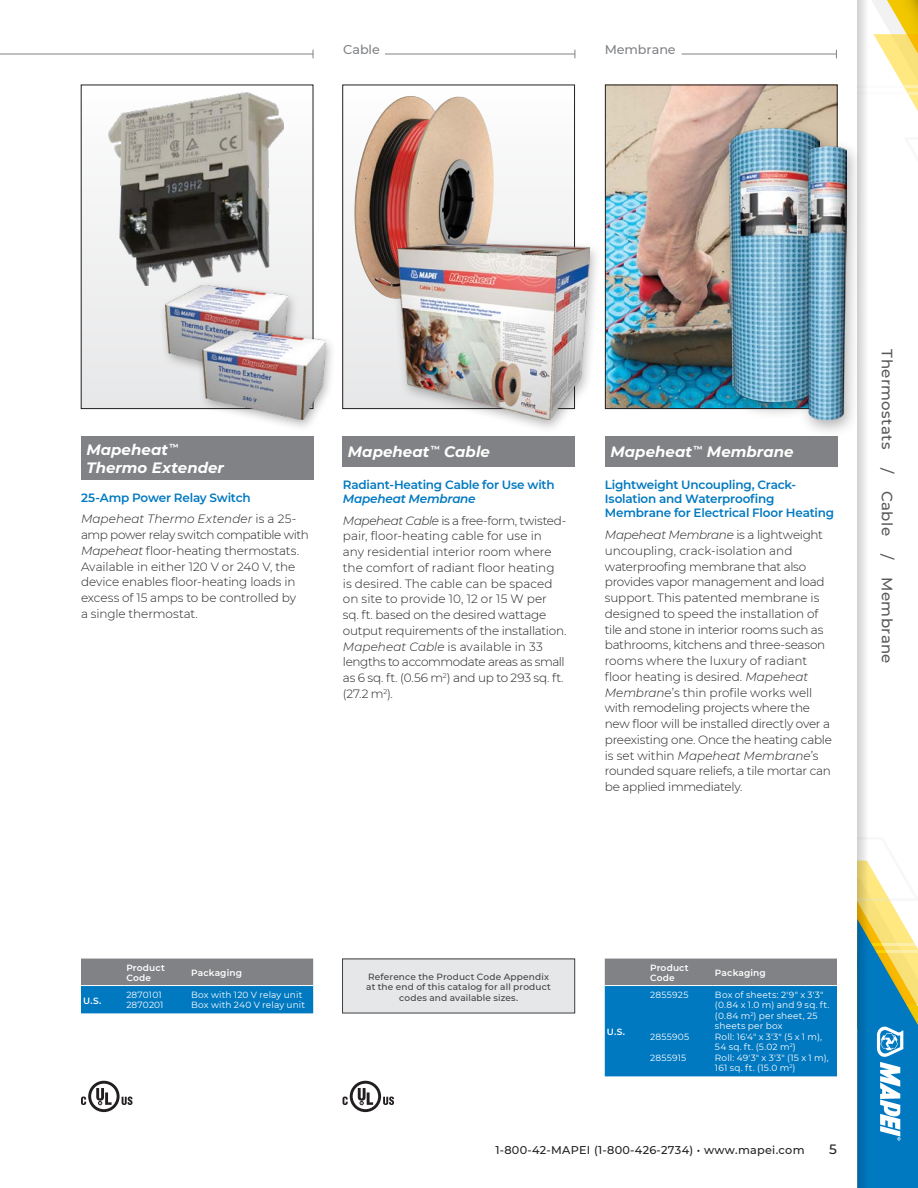
<style>
.page{position:relative;width:918px;height:1188px;background:#fff}
.page>*{position:absolute;margin:0;border:0;box-sizing:border-box;transform-origin:0 0}
.t1{font:italic 700 15px/18px "Montserrat";letter-spacing:.005em;color:#fff}
.t2{font:500 15px "Montserrat";letter-spacing:.025em;color:#58595b}
.t3{font:500 13.5px "Montserrat";color:#231f20}
.t4{font:500 12.75px "Montserrat";letter-spacing:-.005em;color:#808285}
.t5{font:300 12px/15.8px "Montserrat";letter-spacing:-.01em;color:#231f20}
.t6{font:600 12px/14.4px "Montserrat";letter-spacing:-.015em;color:#0079c1}
.t7{font:500 11.25px "Montserrat";letter-spacing:.025em;color:#231f20}
.t8{font:9px/10.5px "Montserrat";letter-spacing:.02em;color:#fff}
.t9{font:500 9px/10.8px "Montserrat";letter-spacing:.02em;color:#414042;text-align:center}
.t10{font:600 9px/10.5px "Montserrat";letter-spacing:.02em;color:#fff}
.s1{font-weight:300;font-style:italic;color:#231f20}
.s2{font-weight:300;color:#231f20}
.s3{font-style:italic}
.s4{font-weight:600;font-style:italic;color:#0079c1}
</style>
<div class="page">
<svg style="left:345px;top:96px;width:228px;height:311px"></svg>
<svg style="left:872px;top:0;width:46px;height:111px"></svg>
<svg style="left:868px;top:863px;width:50px;height:325px"></svg>
<svg style="left:857px;top:0;width:11px;height:1188px"></svg>
<div style="left:343px;top:959px;width:232px;height:54px;background:#e6e7e8"></div>
<div style="left:81px;top:436px;width:232px;height:43px;background:#808285"></div>
<div style="left:343px;top:436px;width:232px;height:30px;background:#808285"></div>
<div style="left:605px;top:436px;width:232px;height:30px;background:#808285"></div>
<svg style="left:81px;top:959px;width:232px;height:54px;background:#3f7da3"></svg>
<hr style="left:81px;top:985px;width:43px;height:1px;background:#fff">
<hr style="left:124px;top:985px;width:65px;height:1px;background:#fff">
<hr style="left:189px;top:985px;width:124px;height:1px;background:#fff">
<svg style="left:605px;top:959px;width:232px;height:117px;background:#1c7bb3"></svg>
<hr style="left:605px;top:985px;width:43px;height:1px;background:#fff">
<hr style="left:648px;top:985px;width:65px;height:1px;background:#fff">
<hr style="left:713px;top:985px;width:124px;height:1px;background:#fff">
<svg style="left:81px;top:1081px;width:51px;height:31px"></svg>
<svg style="left:343px;top:1081px;width:51px;height:31px"></svg>
<div style="left:81px;top:85px;width:232px;height:324px;background:linear-gradient(to bottom,#fdfdfd,#e6e7e8)"></div>
<img style="left:607px;top:87px;width:228px;height:320px">
<div style="left:719px;top:121px;width:117px;height:299px;background:#231f20;opacity:.35"></div>
<img style="left:729px;top:129px;width:91px;height:273px">
<div style="left:798px;top:139px;width:64px;height:298px;background:#231f20;opacity:.35"></div>
<img style="left:808px;top:147px;width:38px;height:273px">
<hr style="left:0;top:54px;width:313px;height:1px;background:#808285">
<hr style="left:385px;top:54px;width:190px;height:1px;background:#808285">
<hr style="left:682px;top:54px;width:155px;height:1px;background:#808285">
<img style="left:108px;top:92px;width:176px;height:194px">
<div style="left:158px;top:280px;width:141px;height:107px;background:#231f20;opacity:.35"></div>
<img style="left:165px;top:286px;width:122px;height:89px">
<div style="left:196px;top:325px;width:141px;height:107px;background:#231f20;opacity:.35"></div>
<img style="left:203px;top:331px;width:122px;height:89px">
<img style="left:381px;top:96px;width:29px;height:18px">
<div style="left:390px;top:238px;width:212px;height:196px;background:#231f20;opacity:.35"></div>
<img style="left:398px;top:244px;width:192px;height:176px">
<p class="t4" style="left:343px;top:41px;width:38px">Cable</p>
<p class="t4" style="left:605px;top:41px;width:73px">Membrane</p>
<p class="t1" style="left:86px;top:440px;width:139px">Mapeheat <sup>™<br></sup>Thermo Extender</p>
<p class="t1" style="left:348px;top:442px;width:144px">Mapeheat <sup>™</sup> Cable</p>
<p class="t1" style="left:611px;top:442px;width:184px">Mapeheat <sup>™</sup> Membrane</p>
<p class="t6" style="left:81px;top:486px;width:217px;line-height:21.8px">25-Amp Power Relay Switch<br><span class="s1">Mapeheat Thermo Extender</span> <span class="s2">is a 25-</span></p>
<p class="t5" style="left:81px;top:527px;width:229px">amp power relay switch compatible with <span class="s3">Mapeheat</span> floor-heating thermostats.<br>Available in either 120 V or 240 V, the device enables floor-heating loads in excess of 15 amps to be controlled by<br>a single thermostat.</p>
<p class="t6" style="left:343px;top:477px;width:213px">Radiant-Heating Cable for Use with</p>
<p class="t5" style="left:343px;top:487px;width:225px;line-height:21.8px"><span class="s4">Mapeheat Membrane<br></span><span class="s3">Mapeheat Cable</span> is a free-form, twisted-</p>
<p class="t5" style="left:343px;top:528px;width:225px">pair, floor-heating cable for use in<br>any residential interior room where the comfort of radiant floor heating is desired. The cable can be spaced on site to provide 10, 12 or 15 W per<br>sq. ft. based on the desired wattage output requirements of the installation.<br><span class="s3">Mapeheat Cable</span> is available in 33 lengths to accommodate areas as small as 6 sq. ft. (0.56 m<sup>2</sup>) and up to 293 sq. ft. (27.2 m<sup>2</sup>).</p>
<p class="t6" style="left:605px;top:477px;width:231px">Lightweight Uncoupling, Crack-<br>Isolation and Waterproofing<br>Membrane for Electrical Floor Heating</p>
<p class="t5" style="left:605px;top:527px;width:229px"><span class="s3">Mapeheat Membrane</span> is a lightweight uncoupling, crack-isolation and waterproofing membrane that also provides vapor management and load support. This patented membrane is designed to speed the installation of tile and stone in interior rooms such as bathrooms, kitchens and three-season rooms where the luxury of radiant floor heating is desired. <span class="s3">Mapeheat Membrane</span>’s thin profile works well with remodeling projects where the new floor will be installed directly over a preexisting one. Once the heating cable is set within <span class="s3">Mapeheat Membrane</span>’s rounded square reliefs, a tile mortar can be applied immediately.</p>
<p class="t2" style="left:898px;top:349px;width:316px;rotate:90deg">Thermostats / Cable / Membrane</p>
<p class="t10" style="left:126px;top:962px;width:40px">Product<br>Code</p>
<p class="t10" style="left:191px;top:967px;width:52px">Packaging</p>
<p class="t10" style="left:83px;top:995px;width:20px">U.S.</p>
<p class="t8" style="left:126px;top:989px;width:39px">2870101<br>2870201</p>
<p class="t8" style="left:191px;top:989px;width:115px">Box with 120 V relay unit<br>Box with 240 V relay unit</p>
<p class="t9" style="left:366px;top:971px;width:186px">Reference the Product Code Appendix at the end of this catalog for all product codes and available sizes.</p>
<p class="t10" style="left:607px;top:1026px;width:20px">U.S.</p>
<p class="t10" style="left:650px;top:962px;width:40px">Product<br>Code</p>
<p class="t10" style="left:715px;top:967px;width:52px">Packaging</p>
<p class="t8" style="left:650px;top:989px;width:40px">2855925</p>
<p class="t8" style="left:650px;top:1031px;width:41px">2855905</p>
<p class="t8" style="left:650px;top:1052px;width:38px">2855915</p>
<p class="t8" style="left:715px;top:989px;width:116px">Box of sheets: 2'9" x 3'3" (0.84 x 1.0 m) and 9 sq. ft. (0.84 m<sup>2</sup>) per sheet, 25 sheets per box<br>Roll: 16'4" x 3'3" (5 x 1 m),<br>54 sq. ft. (5.02 m<sup>2</sup>)<br>Roll: 49'3" x 3'3" (15 x 1 m),<br>161 sq. ft. (15.0 m<sup>2</sup>)</p>
<p class="t7" style="left:495px;top:1142px;width:311px">1-800-42-MAPEI (1-800-426-2734) • www.mapei.com</p>
<p class="t3" style="left:829px;top:1140px;width:9px">5</p>
</div>
